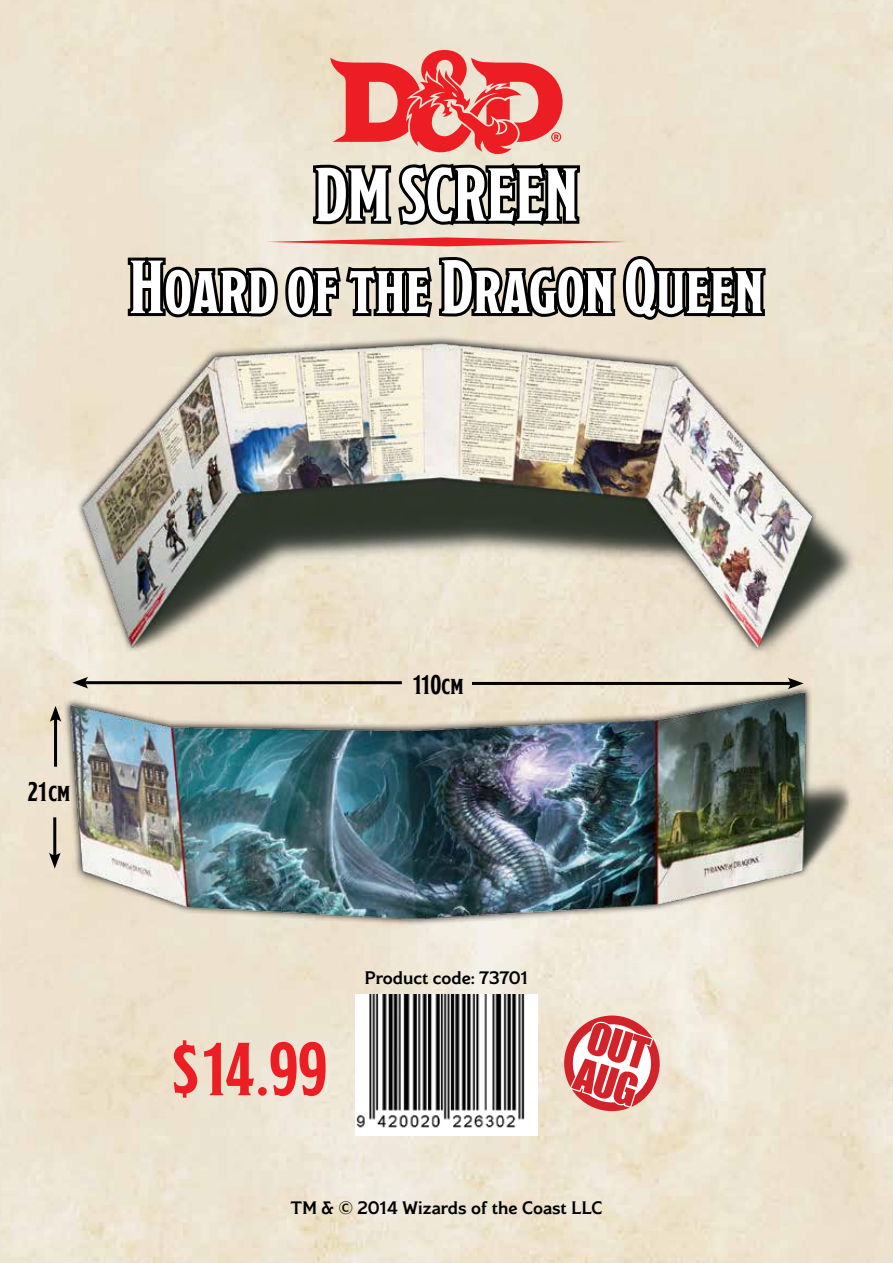
<style>
.page{position:relative;width:893px;height:1263px;background:#fff}
.page>*{position:absolute;margin:0;border:0;box-sizing:border-box;transform-origin:0 0}
.t1{font:75px "Modesto Condensed";color:#fff}
.t2{font:75px "Modesto Condensed SC850";color:#ed1d24}
.t3{font:40.8px/38.5px "Impact";color:#d2232a}
.t4{font:27px "Modesto Condensed";color:#000}
.t5{font:500 18px "Modesto Text";color:#000}
</style>
<div class="page">
<img style="left:0;top:0;width:893px;height:1263px">
<img style="left:30px;top:300px;width:833px;height:663px">
<svg style="left:125px;top:253px;width:644px;height:70px;background:#6e6a61"></svg>
<svg style="left:266px;top:50px;width:360px;height:196px;background:#c8988d"></svg>
<img style="left:356px;top:995px;width:181px;height:140px">
<svg style="left:564px;top:1015px;width:96px;height:96px"></svg>
<svg style="left:568px;top:1020px;width:87px;height:89px"></svg>
<hr style="left:83px;top:681px;width:319px;height:3px;background:#000">
<svg style="left:72px;top:677px;width:16px;height:11px"></svg>
<hr style="left:53px;top:817px;width:3px;height:41px;background:#000">
<svg style="left:49px;top:852px;width:12px;height:16px"></svg>
<hr style="left:472px;top:682px;width:321px;height:3px;background:#000">
<svg style="left:788px;top:678px;width:16px;height:11px"></svg>
<hr style="left:54px;top:716px;width:3px;height:51px;background:#000">
<svg style="left:50px;top:706px;width:11px;height:16px"></svg>
<h1 class="t1" style="left:314px;top:157px;width:266px">DM SCREEN</h1>
<h1 class="t1" style="left:129px;top:250px;width:636px">Hoard of the Dragon Queen</h1>
<h3 class="t4" style="left:28px;top:778px;width:44px">21cm</h3>
<h3 class="t4" style="left:412px;top:671px;width:53px">110cm</h3>
<h1 class="t2" style="left:171px;top:1032px;width:158px">$14.99</h1>
<p class="t5" style="left:365px;top:968px;width:165px">Product code: 73701</p>
<h2 class="t3" style="left:595px;top:1017px;width:65px;rotate:18deg">OUT<br>AUG</h2>
<p class="t5" style="left:291px;top:1198px;width:313px">TM &amp; © 2014 Wizards of the Coast LLC</p>
</div>
